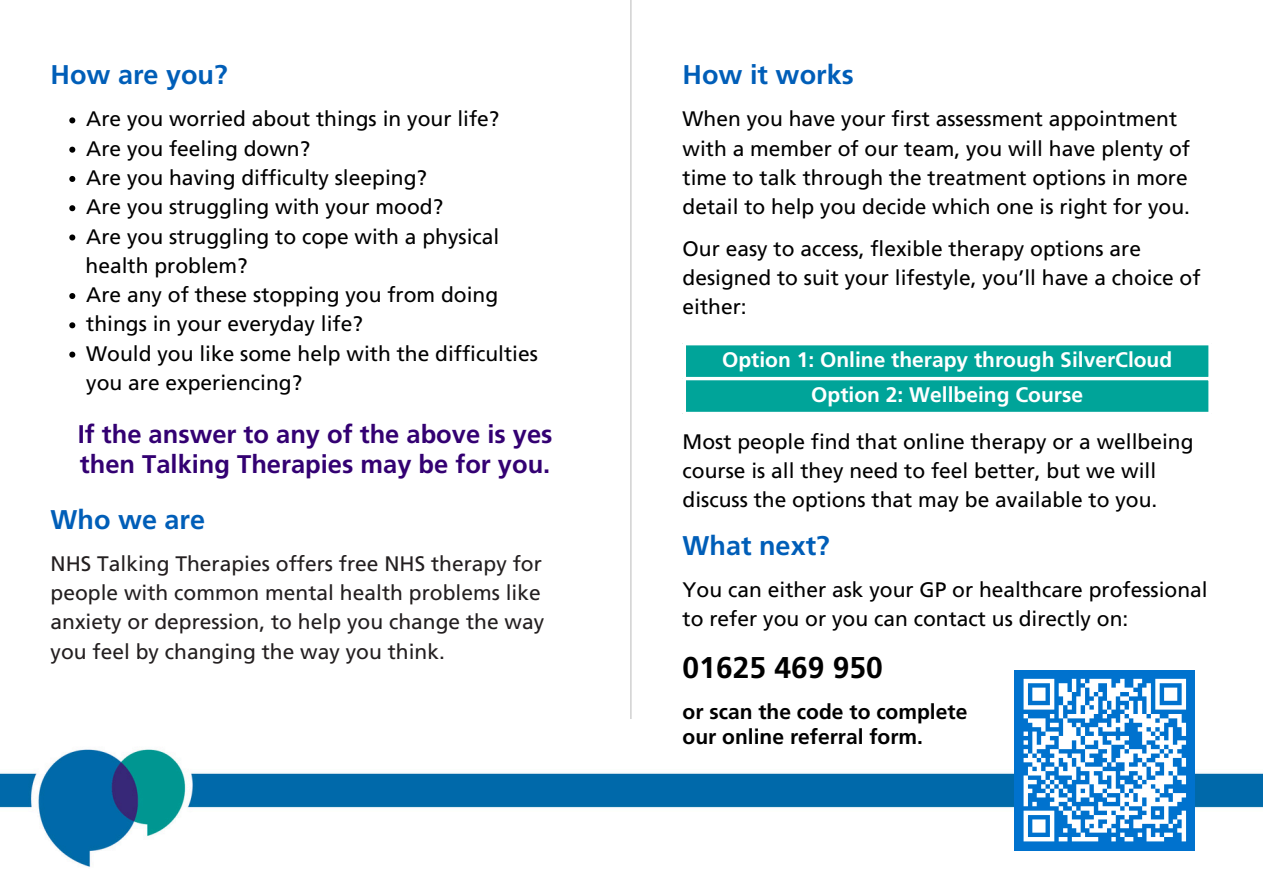
<style>
.page{position:relative;width:1263px;height:894px;background:#fff}
.page>*{position:absolute;margin:0;border:0;box-sizing:border-box;transform-origin:0 0}
.t1{font:700 30px "Frutiger";color:#000}
.t2{font:700 27px "Frutiger";color:#005eb8}
.t3{font:700 25.5px/30px "Frutiger";color:#330072}
.t4{font:21px/29.2px "Frutiger";color:#000}
.t5{font:21px/29.2px "Frutiger";color:#231f20}
.t6{font:700 21px "Frutiger";color:#fff}
.t7{font:700 21px/24.8px "Frutiger";color:#000}
</style>
<div class="page">
<hr style="left:630px;top:0;width:1px;height:893px;background:#000">
<img style="left:0;top:749px;width:518px;height:118px">
<img style="left:518px;top:719px;width:371px;height:174px">
<img style="left:889px;top:719px;width:374px;height:132px">
<div style="left:1015px;top:669px;width:180px;height:181px;background:#0072ce"></div>
<svg style="left:1023px;top:678px;width:164px;height:164px"></svg>
<div style="left:686px;top:345px;width:522px;height:66px;background:#00a499"></div>
<svg style="left:1208px;top:345px;width:1px;height:66px"></svg>
<hr style="left:683px;top:377px;width:529px;height:3px;background:#fff">
<svg style="left:686px;top:411px;width:523px;height:1px"></svg>
<svg style="left:69px;top:117px;width:6px;height:6px"></svg>
<svg style="left:69px;top:147px;width:6px;height:6px"></svg>
<svg style="left:69px;top:176px;width:6px;height:6px"></svg>
<svg style="left:69px;top:205px;width:6px;height:6px"></svg>
<svg style="left:69px;top:234px;width:6px;height:6px"></svg>
<svg style="left:69px;top:293px;width:6px;height:6px"></svg>
<svg style="left:69px;top:322px;width:6px;height:6px"></svg>
<svg style="left:69px;top:351px;width:6px;height:6px"></svg>
<p class="t2" style="left:51px;top:59px;width:179px">How are you?</p>
<h3 class="t4" style="left:86px;top:104px;width:415px">Are you worried about things in your life?</h3>
<p class="t4" style="left:86px;top:133px;width:226px">Are you feeling down?</p>
<p class="t4" style="left:86px;top:163px;width:342px">Are you having difficulty sleeping?</p>
<p class="t4" style="left:86px;top:192px;width:359px">Are you struggling with your mood?</p>
<h2 class="t4" style="left:86px;top:221px;width:415px">Are you struggling to cope with a physical</h2>
<h1 class="t4" style="left:86px;top:250px;width:164px">health problem?</h1>
<h3 class="t4" style="left:86px;top:280px;width:413px">Are any of these stopping you from doing</h3>
<h1 class="t4" style="left:86px;top:309px;width:278px">things in your everyday life?</h1>
<h3 class="t4" style="left:86px;top:338px;width:453px">Would you like some help with the difficulties you are experiencing?</h3>
<h3 class="t3" style="left:78px;top:419px;width:476px">If the answer to any of the above is yes then Talking Therapies may be for you.</h3>
<p class="t2" style="left:51px;top:503px;width:156px">Who we are</p>
<p class="t5" style="left:51px;top:548px;width:495px">NHS Talking Therapies offers free NHS therapy for people with common mental health problems like anxiety or depression, to help you change the way you feel by changing the way you think.</p>
<h3 class="t2" style="left:683px;top:59px;width:173px">How it works</h3>
<h1 class="t4" style="left:683px;top:104px;width:509px">When you have your first assessment appointment with a member of our team, you will have plenty of time to talk through the treatment options in more detail to help you decide which one is right for you.</h1>
<h3 class="t4" style="left:683px;top:233px;width:519px">Our easy to access, flexible therapy options are designed to suit your lifestyle, you’ll have a choice of either:</h3>
<p class="t6" style="left:722px;top:347px;width:452px">Option 1: Online therapy through SilverCloud</p>
<p class="t6" style="left:811px;top:382px;width:273px">Option 2: Wellbeing Course</p>
<p class="t4" style="left:683px;top:426px;width:512px">Most people find that online therapy or a wellbeing course is all they need to feel better, but we will discuss the options that may be available to you.</p>
<h1 class="t2" style="left:683px;top:529px;width:149px">What next?</h1>
<h3 class="t4" style="left:683px;top:574px;width:527px">You can either ask your GP or healthcare professional to refer you or you can contact us directly on:</h3>
<p class="t1" style="left:683px;top:649px;width:202px">01625 469 950</p>
<p class="t7" style="left:683px;top:699px;width:286px">or scan the code to complete our online referral form.</p>
</div>
